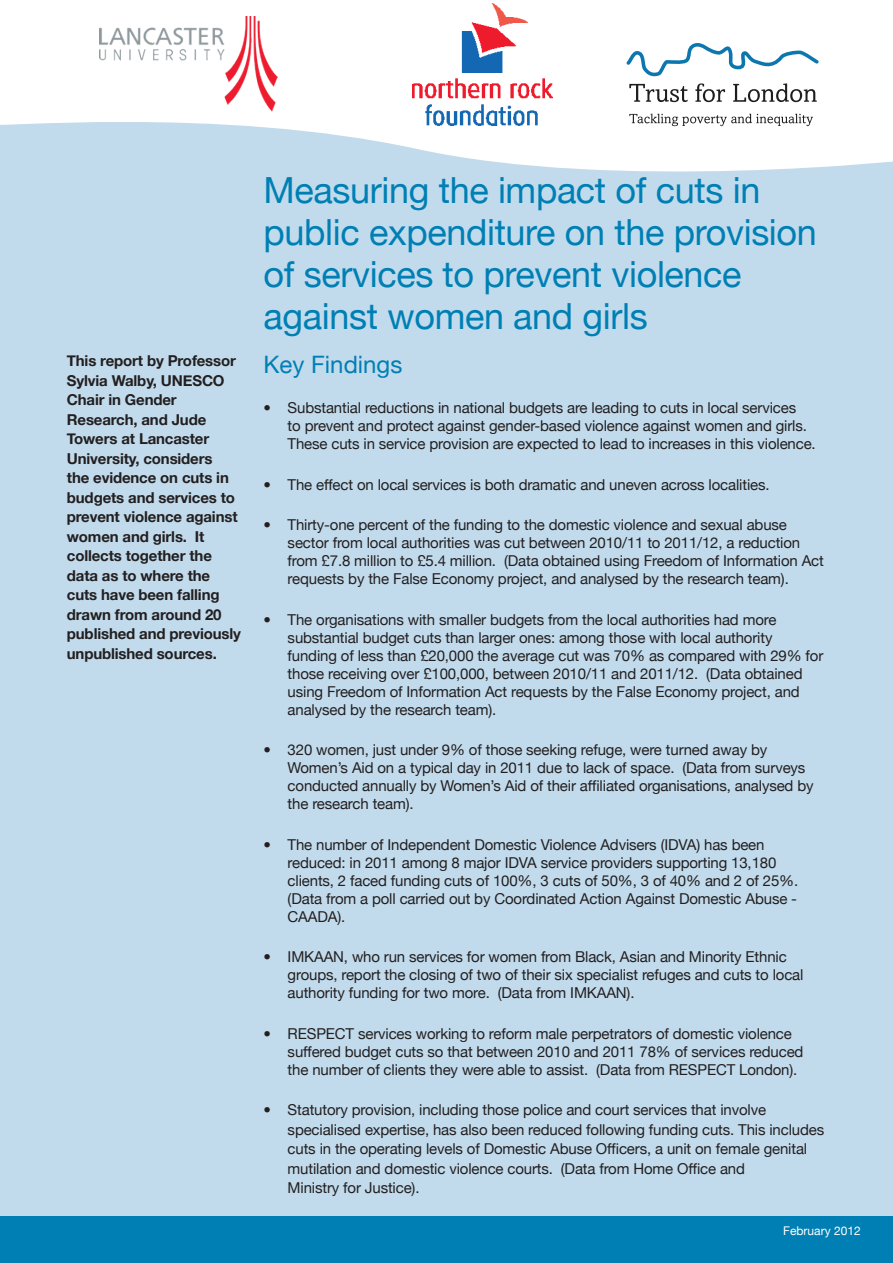
<style>
.page{position:relative;width:893px;height:1263px;background:#fff}
.page>*{position:absolute;margin:0;border:0;box-sizing:border-box;transform-origin:0 0}
.t1{font:36px/42px "Helvetica Neue";letter-spacing:-.01em;color:#007fb4}
.sub_heading{font:24px "Helvetica Neue";color:#007fb4}
.sub_heading-2{font:15px/18px "Helvetica Neue";letter-spacing:-.01em;color:#231f20}
.sub_heading-3{font:700 15px/19.5px "Helvetica Neue";letter-spacing:-.01em;color:#231f20}
.footer-p1{font:12px "Helvetica Neue";color:#fff}
</style>
<div class="page">
<div style="left:0;top:3px;width:893px;height:1260px;background:#c1dbec"></div>
<svg style="left:0;top:3px;width:893px;height:169px;fill:#fff"></svg>
<div style="left:0;top:1216px;width:893px;height:47px;background:#007fb4"></div>
<div style="left:412px;top:4px;width:144px;height:122px;background:#fff"></div>
<img style="left:412px;top:4px;width:141px;height:122px">
<svg style="left:629px;top:114px;width:184px;height:12px;background:#cfcecf"></svg>
<svg style="left:629px;top:84px;width:59px;height:18px"></svg>
<svg style="left:695px;top:83px;width:30px;height:19px"></svg>
<svg style="left:733px;top:83px;width:84px;height:19px;background:#c4c3c3"></svg>
<svg style="left:626px;top:43px;width:193px;height:34px;background:#dbebf3"></svg>
<div style="left:99px;top:17px;width:199px;height:101px;background:#fff"></div>
<img style="left:100px;top:17px;width:178px;height:95px">
<p class="sub_heading-3" style="left:67px;top:350px;width:176px">This report by Professor<br>Sylvia Walby, UNESCO<br>Chair in Gender<br>Research, and Jude<br>Towers at Lancaster<br>University, considers<br>the evidence on cuts in budgets and services to prevent violence against women and girls. It collects together the data as to where the cuts have been falling drawn from around 20 published and previously unpublished sources.</p>
<p class="t1" style="left:264px;top:166px;width:555px">Measuring the impact of cuts in public expenditure on the provision of services to prevent violence against women and girls</p>
<p class="sub_heading" style="left:264px;top:343px;width:140px">Key Findings</p>
<p class="sub_heading-2" style="left:288px;top:398px;width:530px;text-indent:-24px">• Substantial reductions in national budgets are leading to cuts in local services<br>to prevent and protect against gender-based violence against women and girls.<br>These cuts in service provision are expected to lead to increases in this violence.</p>
<p class="sub_heading-2" style="left:264px;top:474px;width:507px">• The effect on local services is both dramatic and uneven across localities.</p>
<p class="sub_heading-2" style="left:288px;top:515px;width:538px;text-indent:-24px">• Thirty-one percent of the funding to the domestic violence and sexual abuse sector from local authorities was cut between 2010/11 to 2011/12, a reduction from £7.8 million to £5.4 million. (Data obtained using Freedom of Information Act requests by the False Economy project, and analysed by the research team).</p>
<p class="sub_heading-2" style="left:288px;top:609px;width:537px;text-indent:-24px">• The organisations with smaller budgets from the local authorities had more substantial budget cuts than larger ones: among those with local authority funding of less than £20,000 the average cut was 70% as compared with 29% for those receiving over £100,000, between 2010/11 and 2011/12. (Data obtained using Freedom of Information Act requests by the False Economy project, and analysed by the research team).</p>
<p class="sub_heading-2" style="left:288px;top:740px;width:527px;text-indent:-24px">• 320 women, just under 9% of those seeking refuge, were turned away by Women’s Aid on a typical day in 2011 due to lack of space. (Data from surveys conducted annually by Women’s Aid of their affiliated organisations, analysed by the research team).</p>
<p class="sub_heading-2" style="left:288px;top:834px;width:512px;text-indent:-24px">• The number of Independent Domestic Violence Advisers (IDVA) has been reduced: in 2011 among 8 major IDVA service providers supporting 13,180 clients, 2 faced funding cuts of 100%, 3 cuts of 50%, 3 of 40% and 2 of 25%. (Data from a poll carried out by Coordinated Action Against Domestic Abuse - CAADA).</p>
<p class="sub_heading-2" style="left:288px;top:947px;width:517px;text-indent:-24px">• IMKAAN, who run services for women from Black, Asian and Minority Ethnic groups, report the closing of two of their six specialist refuges and cuts to local authority funding for two more. (Data from IMKAAN).</p>
<p class="sub_heading-2" style="left:288px;top:1023px;width:517px;text-indent:-24px">• RESPECT services working to reform male perpetrators of domestic violence suffered budget cuts so that between 2010 and 2011 78% of services reduced the number of clients they were able to assist. (Data from RESPECT London).</p>
<p class="sub_heading-2" style="left:288px;top:1099px;width:538px;line-height:19.5px;text-indent:-24px">• Statutory provision, including those police and court services that involve specialised expertise, has also been reduced following funding cuts. This includes cuts in the operating levels of Domestic Abuse Officers, a unit on female genital mutilation and domestic violence courts. (Data from Home Office and<br>Ministry for Justice).</p>
<p class="footer-p1" style="left:783px;top:1221px;width:79px">February 2012</p>
</div>
